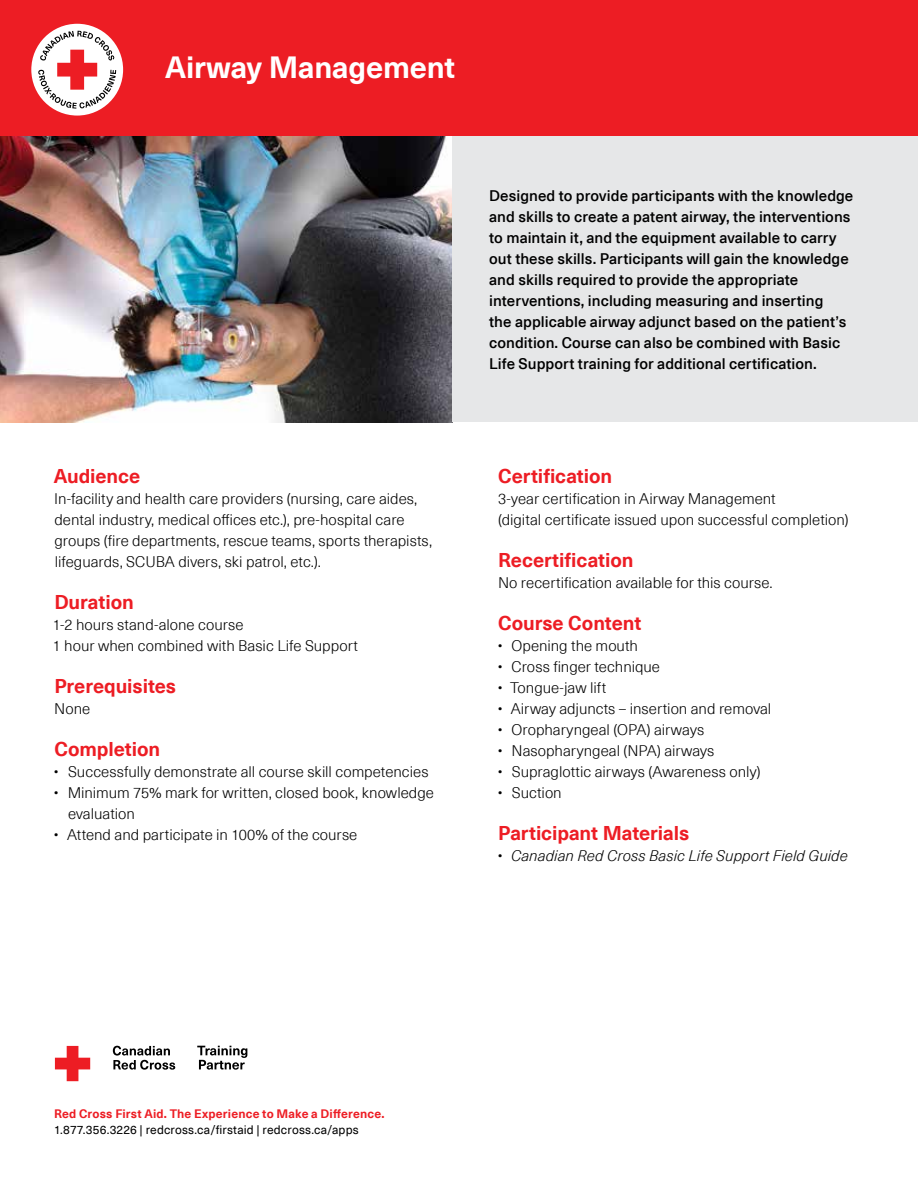
<style>
.page{position:relative;width:918px;height:1188px;background:#fff}
.page>*{position:absolute;margin:0;border:0;box-sizing:border-box;transform-origin:0 0}
.t1{font:700 30px "Neue Haas Unica Pro";letter-spacing:-.005em;color:#fff}
.t2{font:700 19.5px "Neue Haas Unica Pro";letter-spacing:-.005em;color:#ed1d24}
.t3{font:300 15px/21px "Neue Haas Unica Pro";color:#000}
.t4{font:500 15px/21px "Neue Haas Unica Pro";letter-spacing:.005em;color:#000}
.t5{font:italic 300 15px "Neue Haas Unica Pro";letter-spacing:.005em;color:#000}
.t6{font:12px "Neue Haas Unica Pro";letter-spacing:.015em;color:#000}
.t7{font:700 12px "Neue Haas Unica Pro";letter-spacing:.015em;color:#ed1d24}
</style>
<div class="page">
<div style="left:0;top:0;width:918px;height:136px;background:#ed1d24"></div>
<img style="left:0;top:136px;width:452px;height:286px">
<div style="left:31px;top:24px;width:92px;height:92px;background:#fff;border-radius:50%"></div>
<svg style="left:38px;top:31px;width:78px;height:78px"></svg>
<div style="left:452px;top:136px;width:466px;height:285px;background:#e6e7e8"></div>
<svg style="left:113px;top:1046px;width:62px;height:24px"></svg>
<svg style="left:55px;top:1046px;width:35px;height:35px"></svg>
<svg style="left:197px;top:1046px;width:50px;height:24px"></svg>
<h1 class="t1" style="left:165px;top:49px;width:291px">Airway Management</h1>
<h2 class="t2" style="left:54px;top:464px;width:88px">Audience</h2>
<p class="t3" style="left:54px;top:488px;width:379px">In-facility and health care providers (nursing, care aides, dental industry, medical offices etc.), pre-hospital care groups (fire departments, rescue teams, sports therapists, lifeguards, SCUBA divers, ski patrol, etc.).</p>
<h2 class="t2" style="left:54px;top:590px;width:81px">Duration</h2>
<p class="t3" style="left:53px;top:614px;width:307px">1-2 hours stand-alone course<br>1 hour when combined with Basic Life Support</p>
<h2 class="t2" style="left:54px;top:674px;width:123px">Prerequisites</h2>
<p class="t3" style="left:54px;top:698px;width:37px">None</p>
<h2 class="t2" style="left:54px;top:737px;width:107px">Completion</h2>
<p class="t3" style="left:54px;top:761px;width:376px">• Successfully demonstrate all course skill competencies</p>
<p class="t3" style="left:68px;top:782px;width:368px;text-indent:-14px">• Minimum 75% mark for written, closed book, knowledge evaluation</p>
<p class="t3" style="left:54px;top:824px;width:305px">• Attend and participate in 100% of the course</p>
<p class="t4" style="left:489px;top:185px;width:366px">Designed to provide participants with the knowledge and skills to create a patent airway, the interventions to maintain it, and the equipment available to carry out these skills. Participants will gain the knowledge and skills required to provide the appropriate interventions, including measuring and inserting<br>the applicable airway adjunct based on the patient’s condition. Course can also be combined with Basic Life Support training for additional certification.</p>
<h2 class="t2" style="left:498px;top:464px;width:116px">Certification</h2>
<p class="t3" style="left:498px;top:488px;width:352px">3-year certification in Airway Management<br>(digital certificate issued upon successful completion)</p>
<h2 class="t2" style="left:498px;top:548px;width:137px">Recertification</h2>
<p class="t3" style="left:498px;top:572px;width:276px">No recertification available for this course.</p>
<h2 class="t2" style="left:498px;top:611px;width:145px">Course Content</h2>
<p class="t3" style="left:498px;top:635px;width:142px">• Opening the mouth</p>
<p class="t3" style="left:498px;top:656px;width:164px">• Cross finger technique</p>
<p class="t3" style="left:498px;top:677px;width:110px">• Tongue-jaw lift</p>
<p class="t3" style="left:498px;top:698px;width:275px">• Airway adjuncts – insertion and removal</p>
<p class="t3" style="left:498px;top:719px;width:208px">• Oropharyngeal (OPA) airways</p>
<p class="t3" style="left:498px;top:740px;width:218px">• Nasopharyngeal (NPA) airways</p>
<p class="t3" style="left:498px;top:761px;width:264px">• Supraglottic airways (Awareness only)</p>
<p class="t3" style="left:498px;top:782px;width:66px">• Suction</p>
<h2 class="t2" style="left:498px;top:821px;width:193px">Participant Materials</h2>
<p class="t5" style="left:498px;top:847px;width:352px">• Canadian Red Cross Basic Life Support Field Guide</p>
<p class="t7" style="left:54px;top:1106px;width:332px">Red Cross First Aid. The Experience to Make a Difference.</p>
<p class="t6" style="left:54px;top:1123px;width:306px">1.877.356.3226 | redcross.ca/firstaid | redcross.ca/apps</p>
</div>
